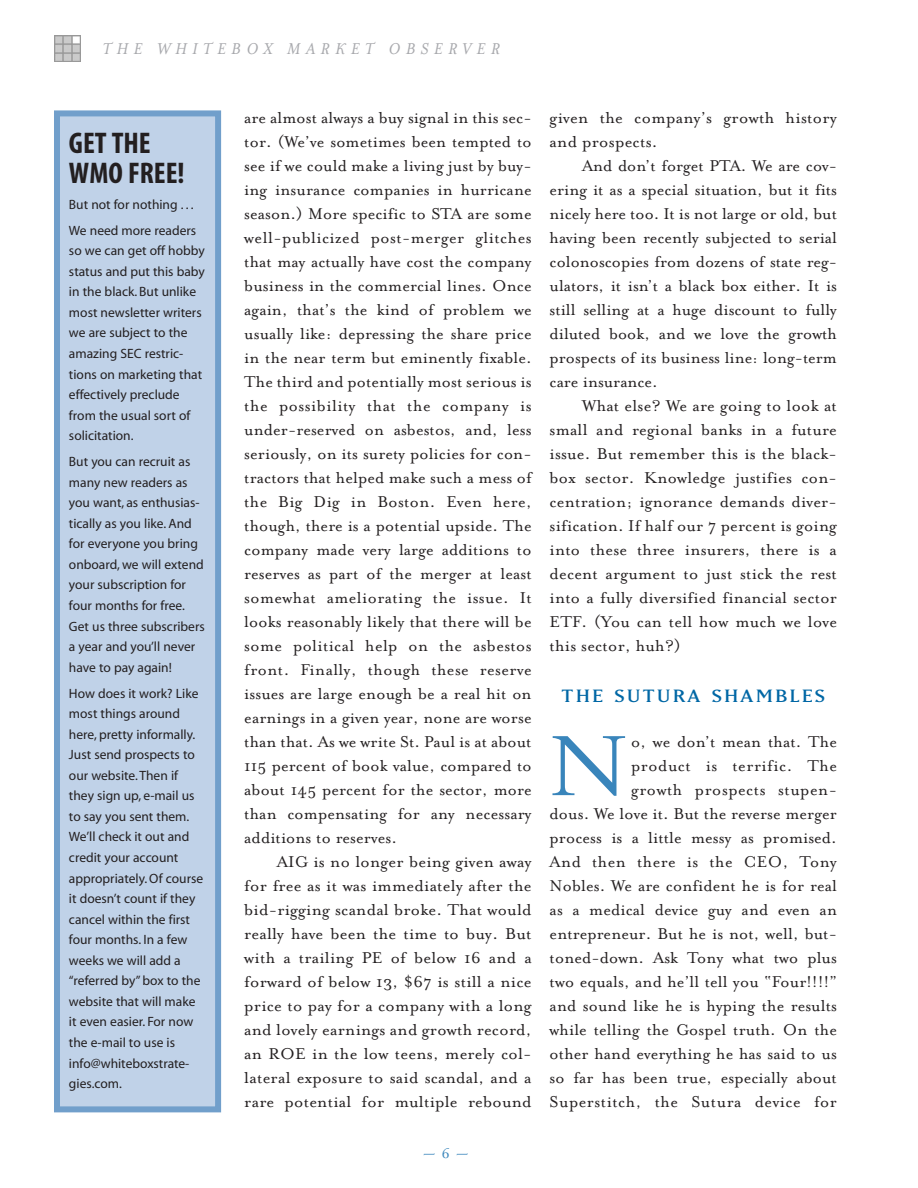
<style>
.page{position:relative;width:918px;height:1188px;background:#fff}
.page>*{position:absolute;margin:0;border:0;box-sizing:border-box;transform-origin:0 0}
.t1{font:94.8px "Bembo";color:#3985bb}
.t2{font:30px/30px "Myriad MM 700 300";color:#231f20}
.t3{font:21px "Matrix";letter-spacing:.085em;color:#0067a5;scale:1.22 1}
.t4{font:18px/24px "Mrs Eaves Roman";letter-spacing:.005em;color:#231f20;text-align:justify}
.t5{font:italic 18px "Mrs Eaves";letter-spacing:.265em;color:#a8a9ad;scale:1.1 1}
.t6{font:15px "Cochin";color:#3985bb}
.t7{font:13.5px/20.5px "Myriad";color:#231f20}
</style>
<div class="page">
<img style="left:55px;top:36px;width:25px;height:25px">
<div style="left:57px;top:113px;width:161px;height:996px;background:#c0d2e8"></div>
<div style="left:54px;top:110px;width:167px;height:1002px;border:6px solid #719fcb"></div>
<p class="t5" style="left:102px;top:43px;width:363px">THE WHITEBOX MARKET OBSERVER</p>
<h2 class="t2" style="left:69px;top:131px;width:117px">GET THE<br>WMO FREE!</h2>
<p class="t7" style="left:69px;top:192px;width:129px;line-height:26px">But not for nothing . . .<br>We need more readers</p>
<p class="t7" style="left:69px;top:242px;width:137px">so we can get off hobby status and put this baby in the black. But unlike most newsletter writers we are subject to the amazing SEC restric&shy;tions on marketing that effectively preclude from the usual sort of solicitation.</p>
<p class="t7" style="left:69px;top:452px;width:137px">But you can recruit as many new readers as you want, as enthusias&shy;tically as you like. And for everyone you bring onboard, we will extend your subscription for four months for free.<br>Get us three subscribers a year and you’ll never have to pay again!</p>
<p class="t7" style="left:69px;top:684px;width:136px">How does it work? Like most things around here, pretty informally.<br>Just send prospects to our website. Then if they sign up, e-mail us to say you sent them.<br>We’ll check it out and credit your account appropriately. Of course it doesn’t count if they cancel within the first four months. In a few weeks we will add a “referred by” box to the website that will make it even easier. For now the e-mail to use is info@whiteboxstrate&shy;gies.com.</p>
<p class="t4" style="left:244px;top:108px;width:289px">are almost always a buy signal in this sec&shy;tor. (We’ve sometimes been tempted to see if we could make a living just by buy&shy;ing insurance companies in hurricane season.) More specific to STA are some well-publicized post-merger glitches that may actually have cost the company business in the commercial lines. Once again, that’s the kind of problem we usually like: depressing the share price in the near term but eminently fixable.<br>The third and potentially most serious is the possibility that the company is under-reserved on asbestos, and, less seriously, on its surety policies for con&shy;tractors that helped make such a mess of the Big Dig in Boston. Even here, though, there is a potential upside. The company made very large additions to reserves as part of the merger at least somewhat ameliorating the issue. It looks reasonably likely that there will be some political help on the asbestos front. Finally, though these reserve issues are large enough be a real hit on earnings in a given year, none are worse than that. As we write St. Paul is at about 115 percent of book value, compared to about 145 percent for the sector, more than compensating for any necessary additions to reserves.</p>
<p class="t4" style="left:244px;top:852px;width:289px;text-indent:32px">AIG is no longer being given away for free as it was immediately after the bid-rigging scandal broke. That would really have been the time to buy. But with a trailing PE of below 16 and a forward of below 13, $67 is still a nice price to pay for a company with a long and lovely earnings and growth record, an ROE in the low teens, merely col&shy;lateral exposure to said scandal, and a rare potential for multiple rebound</p>
<p class="t6" style="left:422px;top:1146px;width:49px">—6—</p>
<p class="t4" style="left:550px;top:108px;width:289px">given the company’s growth history and prospects.</p>
<p class="t4" style="left:550px;top:156px;width:289px;text-indent:32px">And don’t forget PTA. We are cov&shy;ering it as a special situation, but it fits nicely here too. It is not large or old, but having been recently subjected to serial colonoscopies from dozens of state reg&shy;ulators, it isn’t a black box either. It is still selling at a huge discount to fully diluted book, and we love the growth prospects of its business line: long-term care insurance.</p>
<p class="t4" style="left:550px;top:396px;width:289px;text-indent:32px">What else? We are going to look at small and regional banks in a future issue. But remember this is the black&shy;box sector. Knowledge justifies con&shy;centration; ignorance demands diver&shy;sification. If half our 7 percent is going into these three insurers, there is a decent argument to just stick the rest into a fully diversified financial sector ETF. (You can tell how much we love this sector, huh?)</p>
<p class="t3" style="left:562px;top:689px;width:217px">THE SUTURA SHAMBLES</p>
<h1 class="t1" style="left:550px;top:731px;width:79px">N</h1>
<p class="t4" style="left:550px;top:732px;width:289px;text-align:right">o, we don’t mean that. The<br>product is terrific. The<br>growth prospects stupen-<br>dous. We love it. But the reverse merger process is a little messy as promised.<br>And then there is the CEO, Tony Nobles. We are confident he is for real as a medical device guy and even an entrepreneur. But he is not, well, but&shy;toned-down. Ask Tony what two plus two equals, and he’ll tell you “Four!!!!” and sound like he is hyping the results while telling the Gospel truth. On the other hand everything he has said to us so far has been true, especially about Superstitch, the Sutura device for</p>
</div>
